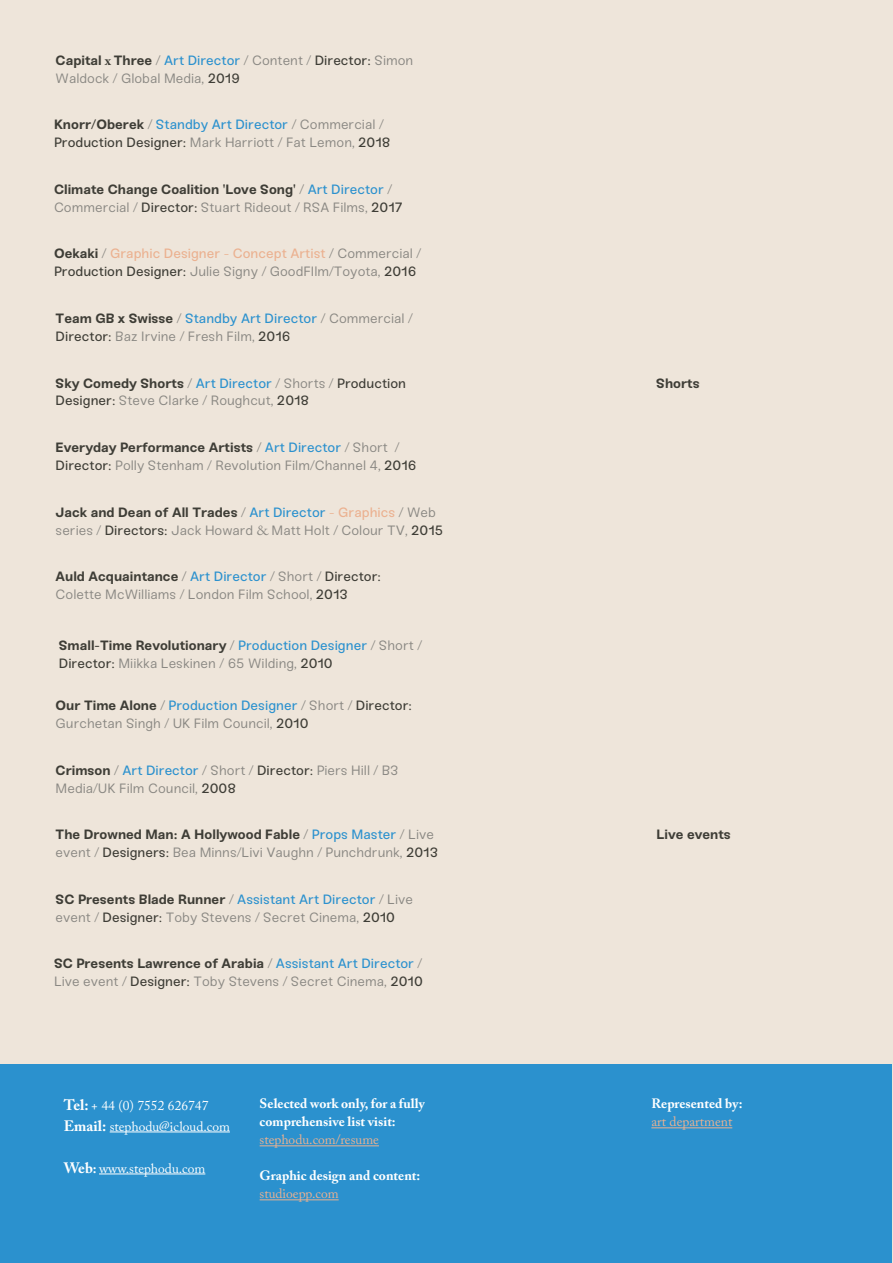
<style>
.page{position:relative;width:893px;height:1263px;background:#eee5da}
.page>*{position:absolute;margin:0;border:0;box-sizing:border-box;transform-origin:0 0}
.t1{font:13.5px/18px "Sneak Trial Regular";color:#8a8883}
.t2{font:13.5px "Sneak Trial Bold";color:#3e3d36}
.t3{font:13.5px "Sneak Trial Medium";color:#2b91ce}
.t4{font:700 13.5px/18px "Adobe Caslon Pro";color:#fff}
.t5{font:13.5px/21px "Adobe Caslon Pro";color:#fff}
.t6{font:13.5px "Sneak Trial Medium";color:#ebb190}
.t7{font:13.5px "Adobe Caslon Pro";color:#ebb190}
.s1{font-family:"Adobe Caslon Pro";font-weight:700}
.s2{font-family:"Adobe Caslon Pro";color:#8a8883}
.s3{font-family:"Sneak Trial Medium";color:#2b91ce}
.s4{font-family:"Sneak Trial Regular";color:#8a8883}
.s5{font-family:"Sneak Trial Medium"}
.s6{font-family:"Adobe Caslon Pro"}
.s7{font-family:"Sneak Trial Medium";color:#3e3d36}
.s8{font-family:"Sneak Trial Bold";color:#3e3d36}
.s9{font-family:"Adobe Caslon Pro";font-weight:700;color:#3e3d36}
.s10{font-family:"Adobe Caslon Pro";color:#3e3d36}
.s11{font-family:"Adobe Caslon Pro";color:#ebb190}
.s12{font-family:"Sneak Trial Medium";color:#ebb190}
.s13{color:#3e3d36}
.s14{font-weight:700;font-size:15px}
.s15{font-weight:700}
</style>
<div class="page">
<div style="left:1px;top:1064px;width:891px;height:198px;background:#2b91ce"></div>
<hr style="left:110px;top:1131px;width:120px;height:1px;background:#fff">
<hr style="left:99px;top:1173px;width:106px;height:1px;background:#fff">
<hr style="left:260px;top:1145px;width:119px;height:1px;background:#ebb190">
<hr style="left:260px;top:1199px;width:79px;height:1px;background:#ebb190">
<hr style="left:651px;top:1127px;width:81px;height:1px;background:#ebb190">
<p class="t2" style="left:56px;top:55px;width:359px">Capital <span class="s1">x</span> Three <span class="s2">/</span> <span class="s3">Art Director</span> <span class="s2">/</span> <span class="s4">Content</span> <span class="s2">/</span> <span class="s5">Director</span><span class="s6">:</span> <span class="s4">Simon</span></p>
<p class="t1" style="left:56px;top:71px;width:186px">Waldock <span class="s6">/</span> Global Media, <span class="s7">2019</span></p>
<p class="t1" style="left:54px;top:117px;width:338px"><span class="s8">Knorr</span><span class="s9">/</span><span class="s8">Oberek</span> <span class="s6">/</span> <span class="s3">Standby Art Director</span> <span class="s6">/</span> Commercial <span class="s6">/<br></span><span class="s7">Production Designer</span><span class="s10">:</span> Mark Harriott <span class="s6">/</span> Fat Lemon, <span class="s7">2018</span></p>
<p class="t2" style="left:54px;top:184px;width:340px">Climate Change Coalition <span class="s1">'</span>Love Song<span class="s1">'</span> <span class="s2">/</span> <span class="s3">Art Director</span> <span class="s2">/</span></p>
<p class="t1" style="left:54px;top:200px;width:350px">Commercial <span class="s6">/</span> <span class="s7">Director</span><span class="s10">:</span> Stuart Rideout <span class="s6">/</span> RSA Films, <span class="s7">2017</span></p>
<p class="t6" style="left:54px;top:249px;width:369px"><span class="s8">Oekaki</span> <span class="s2">/</span> Graphic Designer <span class="s6">-</span> Concept Artist <span class="s2">/</span> <span class="s4">Commercial</span> <span class="s2">/</span></p>
<p class="t1" style="left:54px;top:264px;width:364px"><span class="s7">Production Designer</span><span class="s10">:</span> Julie Signy <span class="s6">/</span> GoodFIlm<span class="s6">/</span>Toyota, <span class="s7">2016</span></p>
<p class="t3" style="left:56px;top:313px;width:359px"><span class="s8">Team GB x Swisse</span> <span class="s2">/</span> Standby Art Director <span class="s2">/</span> <span class="s4">Commercial</span> <span class="s2">/</span></p>
<p class="t1" style="left:56px;top:329px;width:236px"><span class="s7">Director</span><span class="s10">:</span> Baz Irvine <span class="s6">/</span> Fresh Film, <span class="s7">2016</span></p>
<p class="t2" style="left:56px;top:378px;width:352px">Sky Comedy Shorts <span class="s2">/</span> <span class="s3">Art Director</span> <span class="s2">/</span> <span class="s4">Shorts</span> <span class="s2">/</span> <span class="s5">Production</span></p>
<p class="t1" style="left:56px;top:393px;width:255px"><span class="s7">Designer</span><span class="s10">:</span> Steve Clarke <span class="s6">/</span> Roughcut, <span class="s7">2018</span></p>
<p class="t2" style="left:56px;top:442px;width:346px">Everyday Performance Artists <span class="s2">/</span> <span class="s3">Art Director</span> <span class="s2">/</span> <span class="s4">Short</span> <span class="s2">/</span></p>
<p class="t1" style="left:56px;top:458px;width:362px"><span class="s7">Director</span><span class="s10">:</span> Polly Stenham <span class="s6">/</span> Revolution Film<span class="s6">/</span>Channel 4, <span class="s7">2016</span></p>
<p class="t2" style="left:56px;top:507px;width:382px">Jack and Dean of All Trades <span class="s2">/</span> <span class="s3">Art Director</span> <span class="s11">-</span> <span class="s12">Graphics</span> <span class="s2">/</span> <span class="s4">Web</span></p>
<p class="t1" style="left:56px;top:522px;width:389px">series <span class="s6">/</span> <span class="s7">Directors</span><span class="s10">:</span> Jack Howard <span class="s6">&amp;</span> Matt Holt <span class="s6">/</span> Colour TV, <span class="s7">2015</span></p>
<p class="t2" style="left:56px;top:571px;width:327px">Auld Acquaintance <span class="s2">/</span> <span class="s3">Art Director</span> <span class="s2">/</span> <span class="s4">Short</span> <span class="s2">/</span> <span class="s5">Director</span><span class="s6">:</span></p>
<p class="t1" style="left:56px;top:587px;width:294px">Colette McWilliams <span class="s6">/</span> London Film School, <span class="s7">2013</span></p>
<p class="t2" style="left:59px;top:641px;width:365px">Small<span class="s1">-</span>Time Revolutionary <span class="s2">/</span> <span class="s3">Production Designer</span> <span class="s2">/</span> <span class="s4">Short</span> <span class="s2">/</span></p>
<p class="t1" style="left:59px;top:656px;width:275px"><span class="s7">Director</span><span class="s10">:</span> Miikka Leskinen <span class="s6">/</span> 65 Wilding, <span class="s7">2010</span></p>
<p class="t3" style="left:56px;top:701px;width:358px"><span class="s8">Our Time Alone</span> <span class="s2">/</span> Production Designer <span class="s2">/</span> <span class="s4">Short</span> <span class="s2">/</span> <span class="s13">Director</span><span class="s10">:</span></p>
<p class="t1" style="left:56px;top:716px;width:254px">Gurchetan Singh <span class="s6">/</span> UK Film Council, <span class="s7">2010</span></p>
<p class="t1" style="left:56px;top:762px;width:345px"><span class="s8">Crimson</span> <span class="s6">/</span> <span class="s3">Art Director</span> <span class="s6">/</span> Short <span class="s6">/</span> <span class="s7">Director</span><span class="s10">:</span> Piers Hill <span class="s6">/</span> B3<br>Media<span class="s6">/</span>UK Film Council, <span class="s7">2008</span></p>
<p class="t2" style="left:56px;top:830px;width:380px">The Drowned Man<span class="s1">:</span> A Hollywood Fable <span class="s2">/</span> <span class="s3">Props Master</span> <span class="s2">/</span> <span class="s4">Live</span></p>
<p class="t1" style="left:56px;top:845px;width:384px">event <span class="s6">/</span> <span class="s7">Designers</span><span class="s10">:</span> Bea Minns<span class="s6">/</span>Livi Vaughn <span class="s6">/</span> Punchdrunk, <span class="s7">2013</span></p>
<p class="t2" style="left:56px;top:894px;width:359px">SC Presents Blade Runner <span class="s2">/</span> <span class="s3">Assistant Art Director</span> <span class="s2">/</span> <span class="s4">Live</span></p>
<p class="t1" style="left:56px;top:909px;width:341px">event <span class="s6">/</span> <span class="s7">Designer</span><span class="s10">:</span> Toby Stevens <span class="s6">/</span> Secret Cinema, <span class="s7">2010</span></p>
<p class="t2" style="left:54px;top:959px;width:370px">SC Presents Lawrence of Arabia <span class="s2">/</span> <span class="s3">Assistant Art Director</span> <span class="s2">/</span></p>
<p class="t1" style="left:54px;top:974px;width:370px">Live event <span class="s6">/</span> <span class="s7">Designer</span><span class="s10">:</span> Toby Stevens <span class="s6">/</span> Secret Cinema, <span class="s7">2010</span></p>
<p class="t5" style="left:64px;top:1094px;width:168px"><span class="s14">Tel:</span> + 44 (0) 7552 626747<br><span class="s14">Email:</span> stephodu@icloud.com</p>
<p class="t5" style="left:64px;top:1157px;width:143px"><span class="s14">Web</span><span class="s15">:</span> www.stephodu.com</p>
<p class="t4" style="left:260px;top:1095px;width:167px">Selected work only, for a fully comprehensive list visit:</p>
<p class="t7" style="left:260px;top:1132px;width:121px">stephodu.com/resume</p>
<p class="t4" style="left:260px;top:1167px;width:162px">Graphic design and content:</p>
<p class="t7" style="left:260px;top:1186px;width:81px">studioepp.com</p>
<p class="t2" style="left:656px;top:378px;width:45px">Shorts</p>
<p class="t2" style="left:657px;top:830px;width:76px">Live events</p>
<p class="t4" style="left:651px;top:1095px;width:93px">Represented by:</p>
<p class="t7" style="left:651px;top:1114px;width:82px">art department</p>
</div>
